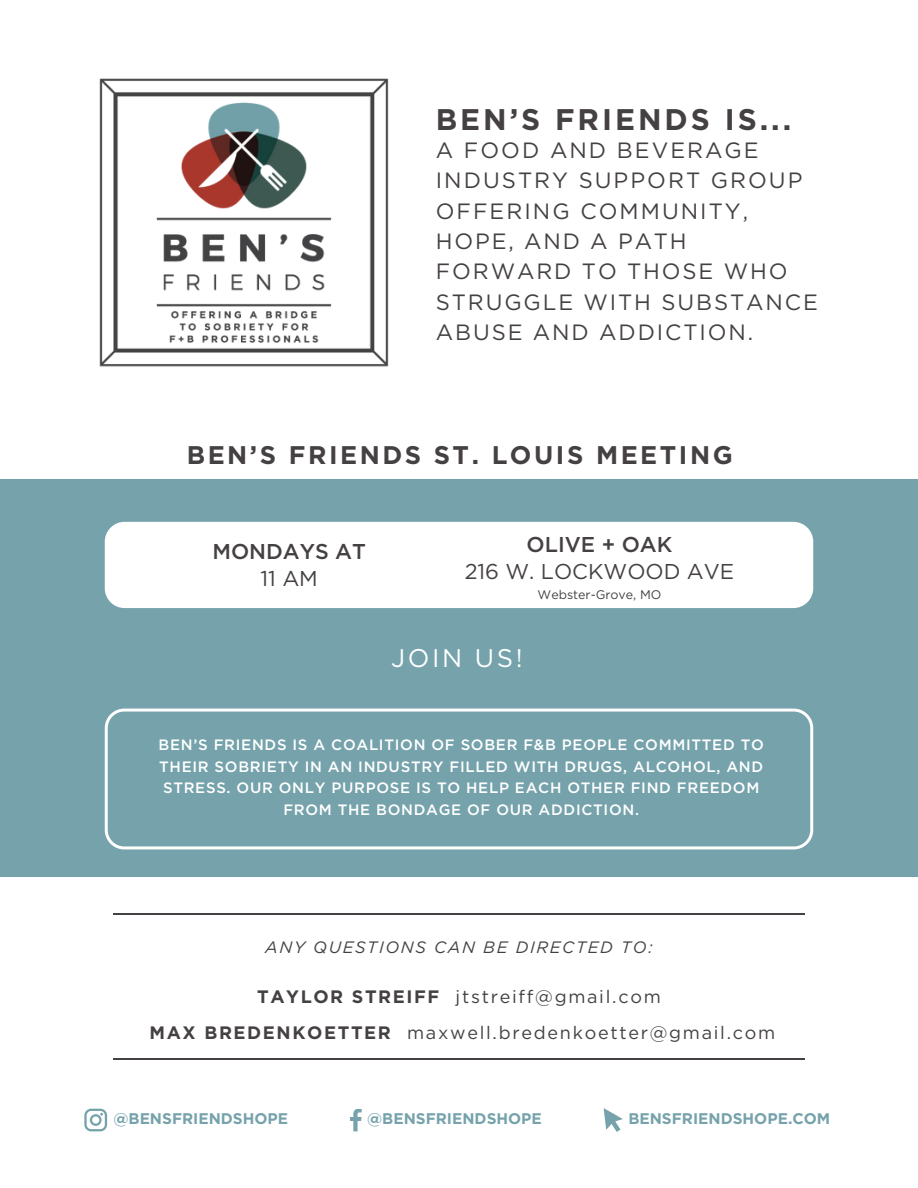
<style>
.page{position:relative;width:918px;height:1188px;background:#fff}
.page>*{position:absolute;margin:0;border:0;box-sizing:border-box;transform-origin:0 0}
.t1{font:700 29.85px "Gotham";letter-spacing:.1em;color:#454142}
.t2{font:700 25.5px "Gotham";letter-spacing:.1em;color:#454142}
.t3{font:25.5px "Gotham";letter-spacing:.1em;color:#fff}
.t4{font:22.05px/30.3px "Gotham";letter-spacing:.085em;color:#454142}
.t5{font:21.45px "Gotham";color:#454142}
.t6{font:500 21.45px "Gotham";color:#454142}
.t7{font:18px "Gotham";letter-spacing:.095em;color:#454142}
.t8{font:700 18px "Gotham";letter-spacing:.09em;color:#454142}
.t9{font:italic 16.5px "Gotham";letter-spacing:.1em;color:#454142}
.t10{font:700 15.45px "Gotham";color:#75a2ab}
.t11{font:500 15px/21.3px "Gotham";letter-spacing:.045em;color:#fff;text-align:center}
.t12{font:12.45px "Gotham";color:#454142}
</style>
<div class="page">
<img style="left:99px;top:78px;width:290px;height:289px">
<div style="left:0;top:480px;width:918px;height:397px;background:#75a2ab"></div>
<div style="left:105px;top:522px;width:708px;height:86px;background:#fff;border-radius:20px"></div>
<svg style="left:105px;top:709px;width:708px;height:140px"></svg>
<hr style="left:113px;top:914px;width:691px;height:1px;background:#454142">
<hr style="left:113px;top:1058px;width:691px;height:2px;background:#454142">
<svg style="left:84px;top:1109px;width:23px;height:22px"></svg>
<svg style="left:350px;top:1109px;width:12px;height:22px"></svg>
<svg style="left:604px;top:1108px;width:19px;height:24px"></svg>
<h4 class="t1" style="left:436px;top:101px;width:357px">BEN’S FRIENDS IS...</h4>
<h3 class="t4" style="left:436px;top:135px;width:384px">A FOOD AND BEVERAGE<br>INDUSTRY SUPPORT GROUP<br>OFFERING COMMUNITY,<br>HOPE, AND A PATH<br>FORWARD TO THOSE WHO<br>STRUGGLE WITH SUBSTANCE<br>ABUSE AND ADDICTION.</h3>
<h2 class="t2" style="left:187px;top:440px;width:547px">BEN’S FRIENDS ST. LOUIS MEETING</h2>
<h6 class="t6" style="left:212px;top:538px;width:155px">MONDAYS AT</h6>
<h4 class="t6" style="left:527px;top:531px;width:147px">OLIVE + OAK</h4>
<h3 class="t5" style="left:261px;top:566px;width:59px">11 AM</h3>
<h3 class="t5" style="left:465px;top:559px;width:271px">216 W. LOCKWOOD AVE</h3>
<p class="t12" style="left:538px;top:587px;width:125px">Webster-Grove, MO</p>
<h5 class="t3" style="left:391px;top:643px;width:133px">JOIN US!</h5>
<h3 class="t11" style="left:159px;top:734px;width:607px">BEN’S FRIENDS IS A COALITION OF SOBER F&amp;B PEOPLE COMMITTED TO THEIR SOBRIETY IN AN INDUSTRY FILLED WITH DRUGS, ALCOHOL, AND STRESS. OUR ONLY PURPOSE IS TO HELP EACH OTHER FIND FREEDOM FROM THE BONDAGE OF OUR ADDICTION.</h3>
<p class="t9" style="left:265px;top:937px;width:389px">ANY QUESTIONS CAN BE DIRECTED TO:</p>
<h4 class="t8" style="left:257px;top:986px;width:184px">TAYLOR STREIFF</h4>
<h5 class="t7" style="left:456px;top:986px;width:207px">jtstreiff@gmail.com</h5>
<h6 class="t8" style="left:150px;top:1021px;width:243px">MAX BREDENKOETTER</h6>
<h6 class="t7" style="left:407px;top:1021px;width:370px">maxwell.bredenkoetter@gmail.com</h6>
<h1 class="t10" style="left:113px;top:1109px;width:176px">@BENSFRIENDSHOPE</h1>
<h3 class="t10" style="left:367px;top:1109px;width:176px">@BENSFRIENDSHOPE</h3>
<h2 class="t10" style="left:628px;top:1109px;width:203px">BENSFRIENDSHOPE.COM</h2>
</div>
